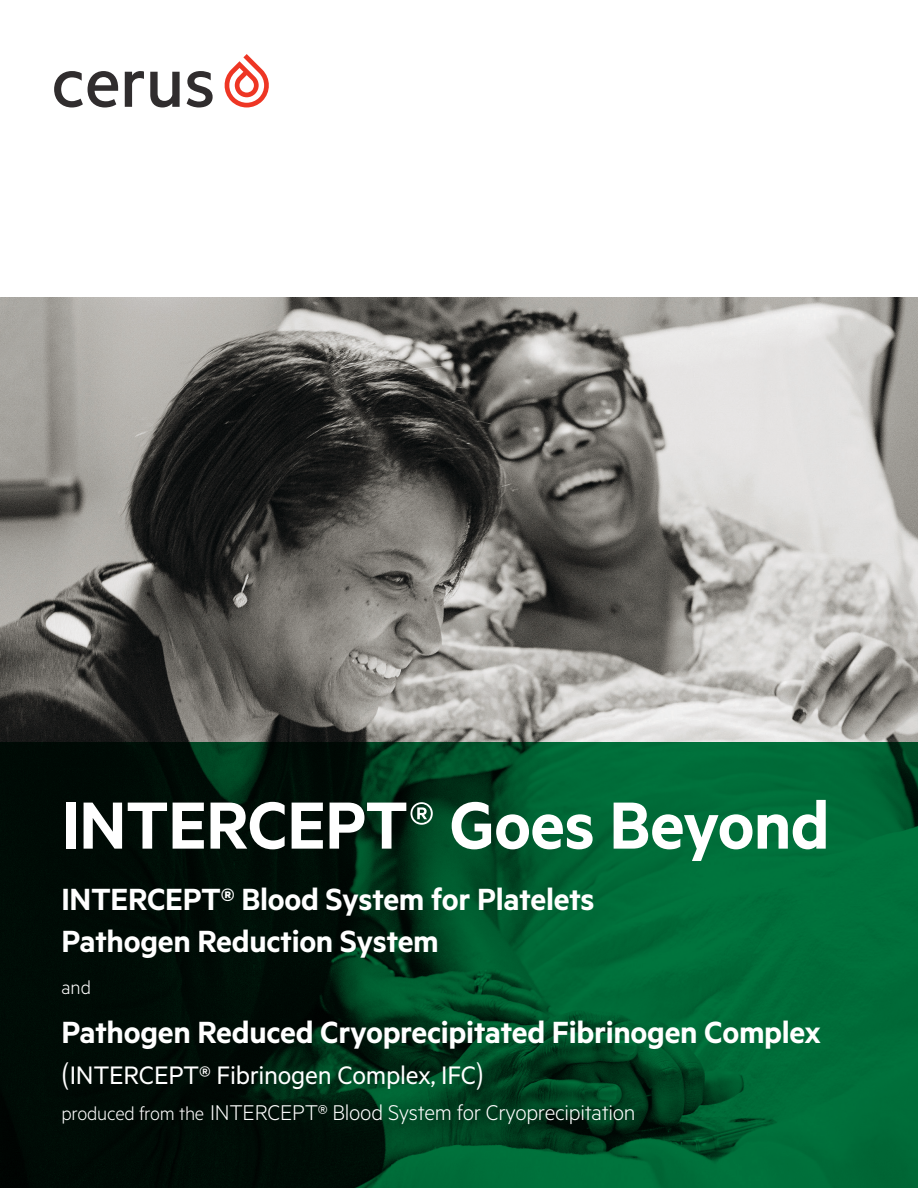
<style>
.page{position:relative;width:918px;height:1188px;background:#fff}
.page>*{position:absolute;margin:0;border:0;box-sizing:border-box;transform-origin:0 0}
.t1{font:600 75px "Metric";letter-spacing:-.01em;color:#fff}
.t2{font:600 34.5px "Metric";letter-spacing:-.01em;color:#fff}
.t3{font:28.5px "Metric";letter-spacing:-.01em;color:#fff}
.t4{font:300 24px "Metric";letter-spacing:-.01em;color:#fff}
.t5{font:300 21px "Metric";color:#fff}
.s1{font-weight:400;font-size:61.5px}
.s2{font-family:"Publica Play";font-weight:300}
.s3{font-size:21px}
</style>
<div class="page">
<img style="left:0;top:297px;width:918px;height:445px">
<svg style="left:0;top:742px;width:918px;height:446px;background:#00361c"></svg>
<svg style="left:125px;top:71px;width:19px;height:36px"></svg>
<svg style="left:150px;top:72px;width:30px;height:35px"></svg>
<svg style="left:187px;top:71px;width:26px;height:36px"></svg>
<svg style="left:54px;top:71px;width:64px;height:36px"></svg>
<svg style="left:224px;top:54px;width:45px;height:53px"></svg>
<p class="t1" style="left:62px;top:781px;width:770px">INTERCEPT<span class="s1">®</span> Goes Beyond</p>
<p class="t2" style="left:62px;top:879px;width:535px">INTERCEPT® Blood System for Platelets</p>
<p class="t2" style="left:62px;top:920px;width:379px">Pathogen Reduction System</p>
<p class="t5" style="left:62px;top:976px;width:31px">and</p>
<p class="t2" style="left:62px;top:1012px;width:761px">Pathogen Reduced Cryoprecipitated Fibrinogen Complex</p>
<p class="t3" style="left:62px;top:1059px;width:424px"><span class="s2">(</span>INTERCEPT® Fibrinogen Complex, IFC<span class="s2">)</span></p>
<p class="t4" style="left:62px;top:1098px;width:575px"><span class="s3">produced from the</span> INTERCEPT® Blood System for Cryoprecipitation</p>
</div>
